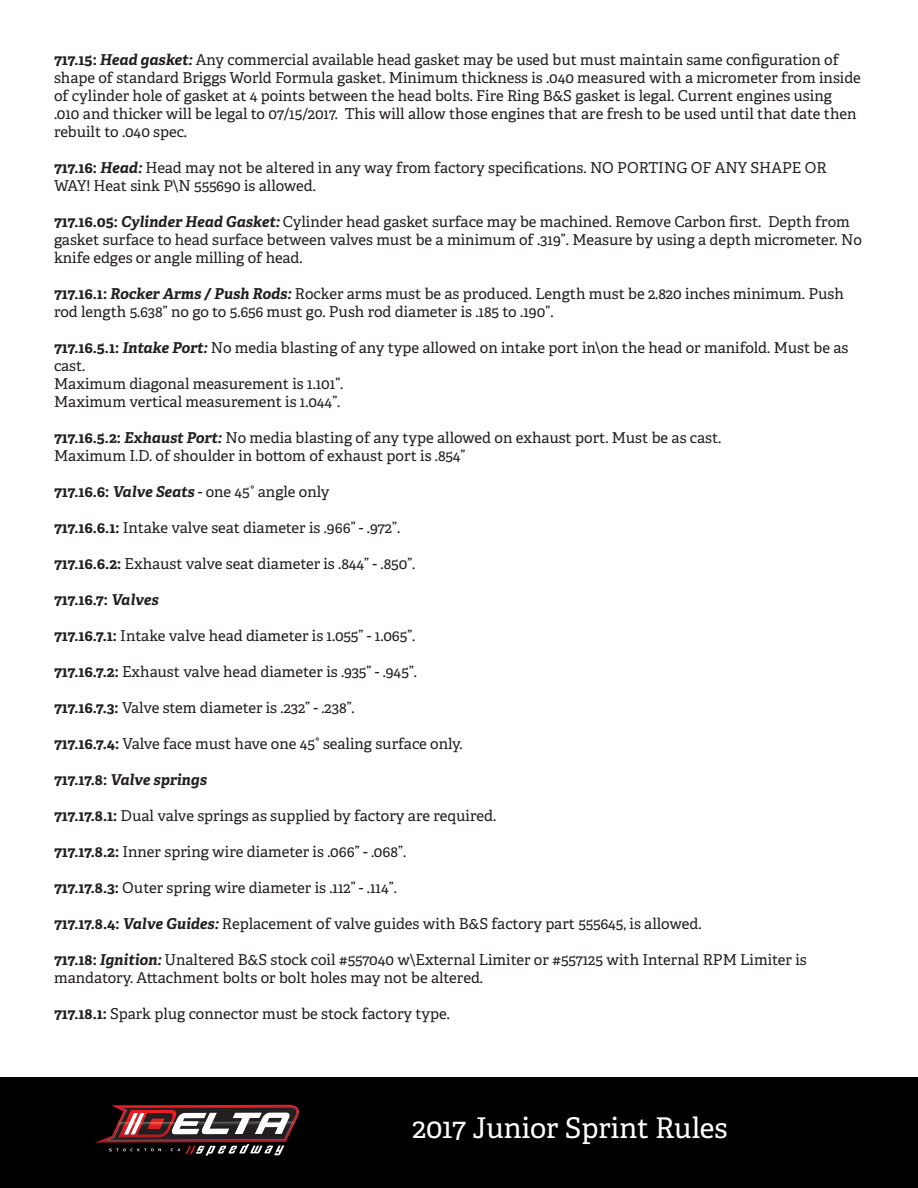
<style>
.page{position:relative;width:918px;height:1188px;background:#fff}
.page>*{position:absolute;margin:0;border:0;box-sizing:border-box;transform-origin:0 0}
.t1{font:28.5px "Adelle PE";color:#fff}
.t2{font:15px/18px "Adelle PE";color:#231f20}
.t3{font:italic 700 15px "Adelle PE";color:#231f20}
.t4{font:700 15px "Adelle PE";color:#231f20}
.s1{font-weight:700}
.s2{font-weight:700;font-style:italic}
.s3{font-style:italic}
.s4{font-style:normal}
</style>
<div class="page">
<div style="left:0;top:1077px;width:918px;height:111px;background:#000"></div>
<img style="left:229px;top:1104px;width:63px;height:1px">
<svg style="left:95px;top:1105px;width:204px;height:51px"></svg>
<p class="t2" style="left:54px;top:50px;width:808px"><span class="s1">717.15:</span> <span class="s2">Head gasket:</span> Any commercial available head gasket may be used but must maintain same configuration of shape of standard Briggs World Formula gasket. Minimum thickness is .040 measured with a micrometer from inside of cylinder hole of gasket at 4 points between the head bolts. Fire Ring B&amp;S gasket is legal. Current engines using .010 and thicker will be legal to 07/15/2017. This will allow those engines that are fresh to be used until that date then rebuilt to .040 spec.</p>
<p class="t2" style="left:54px;top:158px;width:774px"><span class="s1">717.16:</span> <span class="s2">Head:</span> Head may not be altered in any way from factory specifications. NO PORTING OF ANY SHAPE OR<br>WAY! Heat sink P\N 555690 is allowed.</p>
<p class="t2" style="left:54px;top:212px;width:809px"><span class="s1">717.16.05:</span> <span class="s2">Cylinder Head Gasket:</span> Cylinder head gasket surface may be machined. Remove Carbon first. Depth from gasket surface to head surface between valves must be a minimum of .319”. Measure by using a depth micrometer. No knife edges or angle milling of head.</p>
<p class="t2" style="left:54px;top:284px;width:791px"><span class="s1">717.16.1:</span> <span class="s2">Rocker Arms / Push Rods:</span> Rocker arms must be as produced. Length must be 2.820 inches minimum. Push rod length 5.638” no go to 5.656 must go. Push rod diameter is .185 to .190”.</p>
<p class="t2" style="left:54px;top:338px;width:796px"><span class="s1">717.16.5.1:</span> <span class="s2">Intake Port:</span> No media blasting of any type allowed on intake port in\on the head or manifold. Must be as cast.</p>
<p class="t2" style="left:54px;top:374px;width:291px">Maximum diagonal measurement is 1.101”.</p>
<p class="t2" style="left:54px;top:392px;width:288px">Maximum vertical measurement is 1.044”.</p>
<p class="t2" style="left:54px;top:428px;width:669px"><span class="s1">717.16.5.2:</span> <span class="s2">Exhaust Port:</span> No media blasting of any type allowed on exhaust port. Must be as cast.</p>
<p class="t2" style="left:54px;top:446px;width:413px">Maximum I.D. of shoulder in bottom of exhaust port is .854”</p>
<p class="t2" style="left:54px;top:482px;width:277px"><span class="s1">717.16.6:</span> <span class="s2">Valve Seats</span> - one 45° angle only</p>
<p class="t2" style="left:54px;top:518px;width:348px"><span class="s1">717.16.6.1:</span> Intake valve seat diameter is .966” - .972”.</p>
<p class="t2" style="left:54px;top:554px;width:363px"><span class="s1">717.16.6.2:</span> Exhaust valve seat diameter is .844” - .850”.</p>
<p class="t4" style="left:54px;top:589px;width:106px">717.16.7: <span class="s3">Valves</span></p>
<p class="t2" style="left:54px;top:626px;width:363px"><span class="s1">717.16.7.1:</span> Intake valve head diameter is 1.055” - 1.065”.</p>
<p class="t2" style="left:54px;top:662px;width:365px"><span class="s1">717.16.7.2:</span> Exhaust valve head diameter is .935” - .945”.</p>
<p class="t2" style="left:54px;top:698px;width:302px"><span class="s1">717.16.7.3:</span> Valve stem diameter is .232” - .238”.</p>
<p class="t2" style="left:54px;top:734px;width:410px"><span class="s1">717.16.7.4:</span> Valve face must have one 45° sealing surface only.</p>
<p class="t3" style="left:54px;top:769px;width:154px"><span class="s4">717.17.8:</span> Valve springs</p>
<p class="t2" style="left:54px;top:806px;width:444px"><span class="s1">717.17.8.1:</span> Dual valve springs as supplied by factory are required.</p>
<p class="t2" style="left:54px;top:842px;width:354px"><span class="s1">717.17.8.2:</span> Inner spring wire diameter is .066” - .068”.</p>
<p class="t2" style="left:54px;top:878px;width:344px"><span class="s1">717.17.8.3:</span> Outer spring wire diameter is .112” - .114”.</p>
<p class="t2" style="left:54px;top:914px;width:649px"><span class="s1">717.17.8.4:</span> <span class="s2">Valve Guides:</span> Replacement of valve guides with B&amp;S factory part 555645, is allowed.</p>
<p class="t2" style="left:54px;top:950px;width:754px"><span class="s1">717.18:</span> <span class="s2">Ignition:</span> Unaltered B&amp;S stock coil #557040 w\External Limiter or #557125 with Internal RPM Limiter is mandatory. Attachment bolts or bolt holes may not be altered.</p>
<p class="t2" style="left:54px;top:1004px;width:397px"><span class="s1">717.18.1:</span> Spark plug connector must be stock factory type.</p>
<h1 class="t1" style="left:412px;top:1107px;width:317px">2017 Junior Sprint Rules</h1>
</div>
